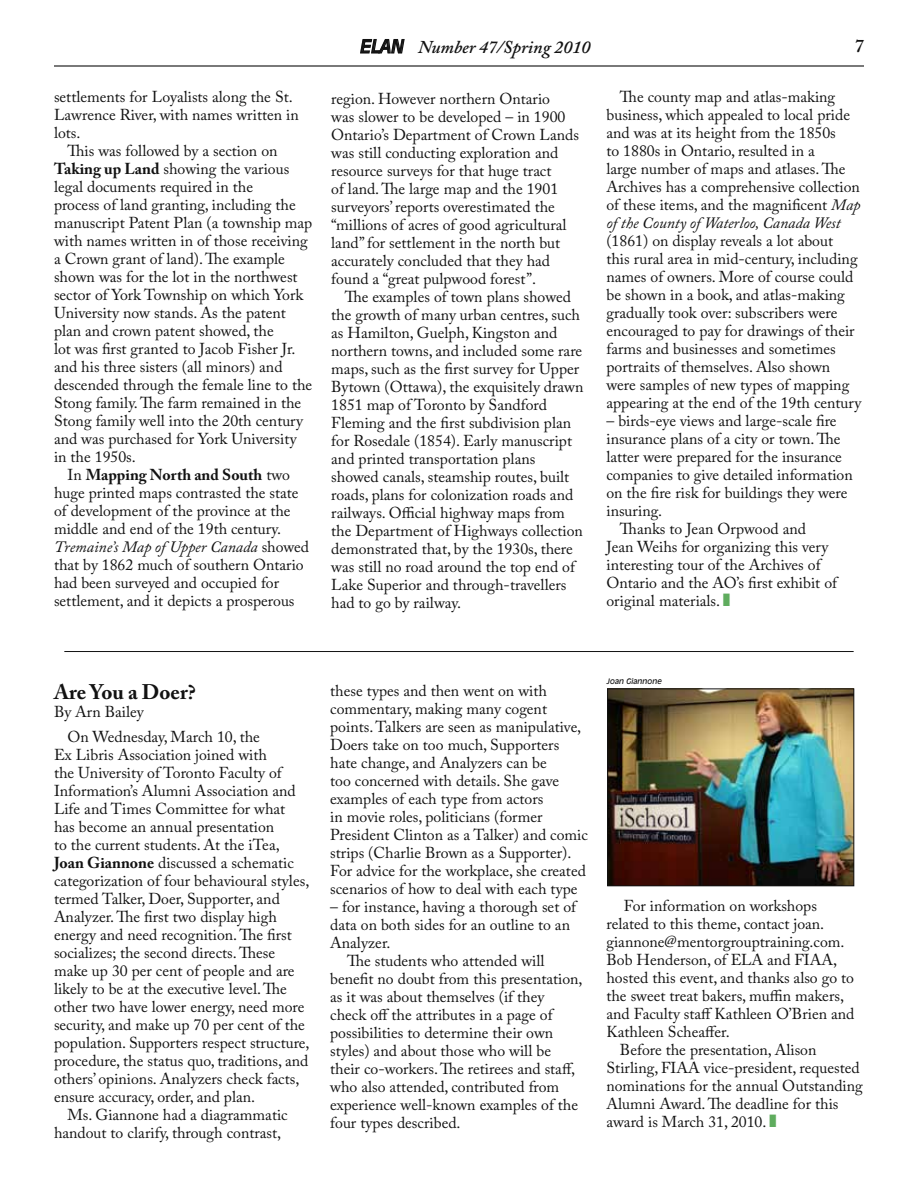
<style>
.page{position:relative;width:918px;height:1188px;background:#fff}
.page>*{position:absolute;margin:0;border:0;box-sizing:border-box;transform-origin:0 0}
.t1{font:700 21px "Adobe Caslon Pro";color:#121212}
.t2{font:italic 600 18px "Adobe Caslon Pro";color:#121212}
.t3{font:600 18px "Adobe Caslon Pro";color:#121212}
.t4{font:15.75px/18px "Adobe Caslon Pro";color:#121212}
.t5{font:italic 7.5px "Antique Olive Std";color:#121212}
.s1{font-weight:700}
.s2{font-style:italic}
.s3{font-family:"Antique Olive Std";font-weight:400}
.s4{color:#5fac5e}
</style>
<div class="page">
<hr style="left:54px;top:65px;width:810px;height:2px;background:#121212">
<svg style="left:360px;top:39px;width:45px;height:15px"></svg>
<hr style="left:64px;top:651px;width:790px;height:1px;background:#121212">
<img style="left:609px;top:690px;width:243px;height:194px">
<div style="left:607px;top:688px;width:247px;height:198px;border:1px solid #121212"></div>
<p class="t4" style="left:54px;top:87px;width:246px">settlements for Loyalists along the St.<br>Lawrence River, with names written in lots.</p>
<p class="t4" style="left:54px;top:141px;width:260px;text-indent:13px">This was followed by a section on <span class="s1">Taking up Land</span> showing the various legal documents required in the<br>process of land granting, including the manuscript Patent Plan (a township map with names written in of those receiving a Crown grant of land). The example shown was for the lot in the northwest sector of York Township on which York University now stands. As the patent plan and crown patent showed, the<br>lot was first granted to Jacob Fisher Jr. and his three sisters (all minors) and descended through the female line to the Stong family. The farm remained in the Stong family well into the 20th century and was purchased for York University in the 1950s.</p>
<p class="t4" style="left:54px;top:465px;width:257px;text-indent:13px">In <span class="s1">Mapping North and South</span> two huge printed maps contrasted the state of development of the province at the middle and end of the 19th century.<br><span class="s2">Tremaine’s Map of Upper Canada</span> showed that by 1862 much of southern Ontario had been surveyed and occupied for settlement, and it depicts a prosperous</p>
<p class="t2" style="left:360px;top:36px;width:232px"><span class="s3">ELAN</span> Number 47/Spring 2010</p>
<p class="t3" style="left:855px;top:35px;width:10px">7</p>
<p class="t4" style="left:331px;top:89px;width:249px">region. However northern Ontario<br>was slower to be developed – in 1900<br>Ontario’s Department of Crown Lands was still conducting exploration and resource surveys for that huge tract<br>of land. The large map and the 1901 surveyors’ reports overestimated the “millions of acres of good agricultural land” for settlement in the north but accurately concluded that they had found a “great pulpwood forest”.</p>
<p class="t4" style="left:331px;top:287px;width:254px;text-indent:13px">The examples of town plans showed the growth of many urban centres, such as Hamilton, Guelph, Kingston and northern towns, and included some rare maps, such as the first survey for Upper Bytown (Ottawa), the exquisitely drawn 1851 map of Toronto by Sandford Fleming and the first subdivision plan for Rosedale (1854). Early manuscript and printed transportation plans showed canals, steamship routes, built roads, plans for colonization roads and railways. Official highway maps from the Department of Highways collection demonstrated that, by the 1930s, there was still no road around the top end of Lake Superior and through-travellers had to go by railway.</p>
<p class="t4" style="left:606px;top:87px;width:255px;text-indent:13px">The county map and atlas-making business, which appealed to local pride and was at its height from the 1850s<br>to 1880s in Ontario, resulted in a<br>large number of maps and atlases. The Archives has a comprehensive collection of these items, and the magnificent <span class="s2">Map of the County of Waterloo, Canada West</span></p>
<p class="t4" style="left:606px;top:231px;width:256px">(1861) on display reveals a lot about<br>this rural area in mid-century, including names of owners. More of course could be shown in a book, and atlas-making gradually took over: subscribers were encouraged to pay for drawings of their farms and businesses and sometimes portraits of themselves. Also shown were samples of new types of mapping appearing at the end of the 19th century</p>
<p class="t4" style="left:606px;top:411px;width:232px">– birds-eye views and large-scale fire</p>
<p class="t4" style="left:606px;top:429px;width:236px">insurance plans of a city or town. The</p>
<p class="t4" style="left:606px;top:447px;width:237px">latter were prepared for the insurance</p>
<p class="t4" style="left:606px;top:465px;width:248px">companies to give detailed information</p>
<p class="t4" style="left:606px;top:483px;width:242px">on the fire risk for buildings they were</p>
<p class="t4" style="left:606px;top:501px;width:57px">insuring.</p>
<p class="t4" style="left:620px;top:519px;width:188px">Thanks to Jean Orpwood and</p>
<p class="t4" style="left:606px;top:537px;width:223px">Jean Weihs for organizing this very</p>
<p class="t4" style="left:606px;top:555px;width:216px">interesting tour of the Archives of</p>
<p class="t4" style="left:606px;top:573px;width:232px">Ontario and the AO’s first exhibit of</p>
<p class="t4" style="left:606px;top:591px;width:125px">original materials. <span class="s4">■</span></p>
<h1 class="t1" style="left:54px;top:680px;width:143px">Are You a Doer?</h1>
<p class="t4" style="left:54px;top:703px;width:91px">By Arn Bailey</p>
<p class="t4" style="left:54px;top:728px;width:257px;text-indent:13px">On Wednesday, March 10, the<br>Ex Libris Association joined with<br>the University of Toronto Faculty of Information’s Alumni Association and Life and Times Committee for what has become an annual presentation<br>to the current students. At the iTea, <span class="s1">Joan Giannone</span> discussed a schematic categorization of four behavioural styles, termed Talker, Doer, Supporter, and Analyzer. The first two display high energy and need recognition. The first socializes; the second directs. These make up 30 per cent of people and are likely to be at the executive level. The other two have lower energy, need more security, and make up 70 per cent of the population. Supporters respect structure, procedure, the status quo, traditions, and others’ opinions. Analyzers check facts, ensure accuracy, order, and plan.</p>
<p class="t4" style="left:54px;top:1106px;width:235px;text-indent:13px">Ms. Giannone had a diagrammatic handout to clarify, through contrast,</p>
<p class="t4" style="left:330px;top:681px;width:259px">these types and then went on with commentary, making many cogent points. Talkers are seen as manipulative, Doers take on too much, Supporters hate change, and Analyzers can be<br>too concerned with details. She gave examples of each type from actors<br>in movie roles, politicians (former President Clinton as a Talker) and comic strips (Charlie Brown as a Supporter).<br>For advice for the workplace, she created scenarios of how to deal with each type</p>
<p class="t4" style="left:330px;top:897px;width:247px">– for instance, having a thorough set of</p>
<p class="t4" style="left:330px;top:915px;width:241px">data on both sides for an outline to an</p>
<p class="t4" style="left:330px;top:933px;width:62px">Analyzer.</p>
<p class="t4" style="left:347px;top:951px;width:199px">The students who attended will</p>
<p class="t4" style="left:330px;top:969px;width:254px">benefit no doubt from this presentation,</p>
<p class="t4" style="left:330px;top:987px;width:216px">as it was about themselves (if they</p>
<p class="t4" style="left:330px;top:1005px;width:224px">check off the attributes in a page of</p>
<p class="t4" style="left:330px;top:1023px;width:224px">possibilities to determine their own</p>
<p class="t4" style="left:330px;top:1041px;width:222px">styles) and about those who will be</p>
<p class="t4" style="left:330px;top:1059px;width:246px">their co-workers. The retirees and staff,</p>
<p class="t4" style="left:330px;top:1077px;width:231px">who also attended, contributed from</p>
<p class="t4" style="left:330px;top:1095px;width:249px">experience well-known examples of the</p>
<p class="t4" style="left:330px;top:1113px;width:132px">four types described.</p>
<p class="t5" style="left:606px;top:677px;width:57px">Joan Giannone</p>
<p class="t4" style="left:624px;top:897px;width:195px">For information on workshops</p>
<p class="t4" style="left:606px;top:915px;width:219px">related to this theme, contact joan.</p>
<p class="t4" style="left:606px;top:933px;width:240px">giannone@mentorgrouptraining.com.</p>
<p class="t4" style="left:606px;top:951px;width:232px">Bob Henderson, of ELA and FIAA,</p>
<p class="t4" style="left:606px;top:969px;width:249px">hosted this event, and thanks also go to</p>
<p class="t4" style="left:606px;top:987px;width:239px">the sweet treat bakers, muffin makers,</p>
<p class="t4" style="left:606px;top:1005px;width:250px">and Faculty staff Kathleen O’Brien and</p>
<p class="t4" style="left:606px;top:1023px;width:125px">Kathleen Scheaffer.</p>
<p class="t4" style="left:620px;top:1041px;width:198px">Before the presentation, Alison</p>
<p class="t4" style="left:606px;top:1059px;width:255px">Stirling, FIAA vice-president, requested</p>
<p class="t4" style="left:606px;top:1077px;width:258px">nominations for the annual Outstanding</p>
<p class="t4" style="left:606px;top:1095px;width:234px">Alumni Award. The deadline for this</p>
<p class="t4" style="left:606px;top:1113px;width:171px">award is March 31, 2010. <span class="s4">■</span></p>
</div>
